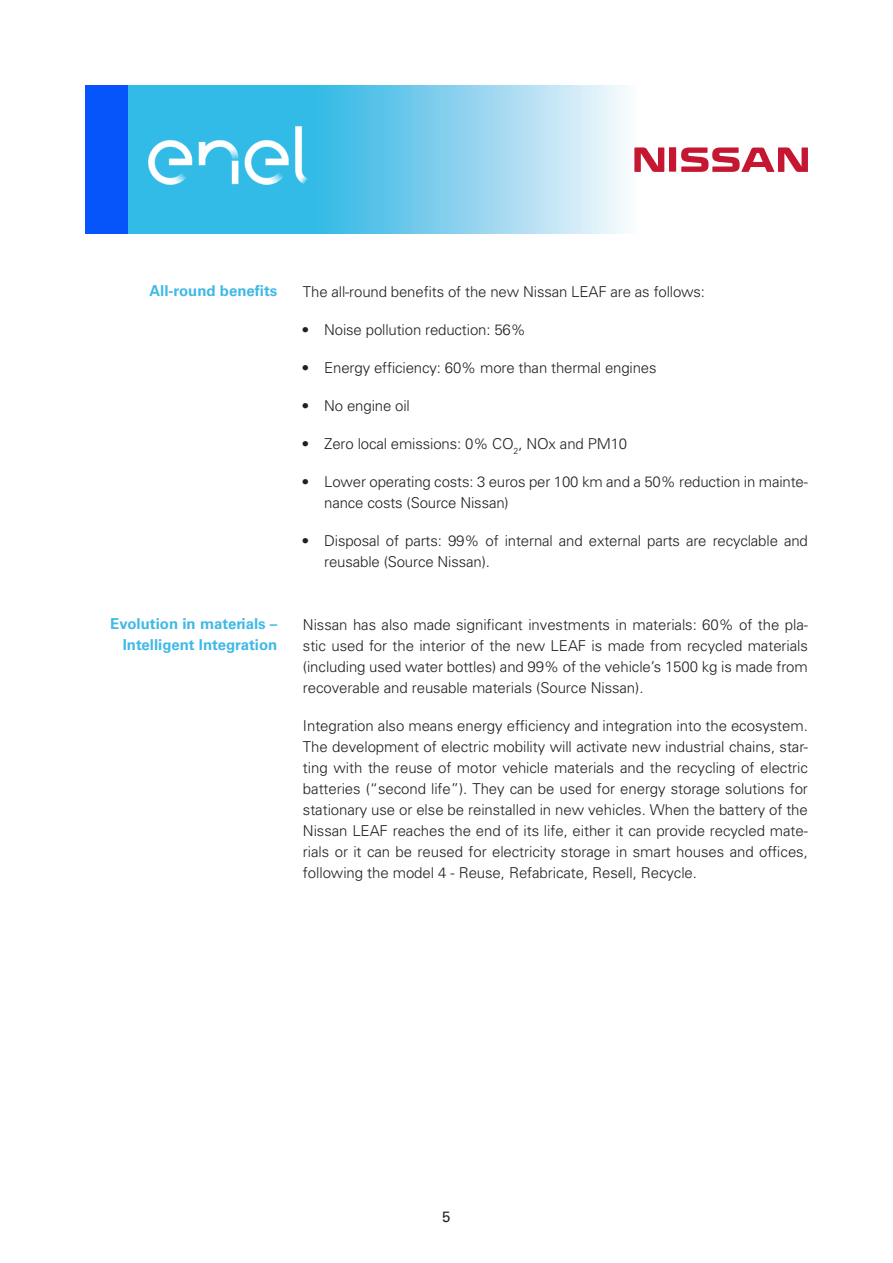
<style>
.page{position:relative;width:893px;height:1263px;background:#fff}
.page>*{position:absolute;margin:0;border:0;box-sizing:border-box;transform-origin:0 0}
.t1{font:300 15px/21px "Univers";letter-spacing:-.01em;color:#231f20}
.t2{font:700 15px/21px "Univers";color:#41b9e6;text-align:right}
.t3{font:15px "Univers";color:#231f20}
.t4{font:700 14.7px "Univers";color:#231f20}
</style>
<div class="page">
<svg style="left:128px;top:85px;width:497px;height:149px;background:#76ceed"></svg>
<div style="left:85px;top:85px;width:43px;height:149px;background:#0555fa"></div>
<div style="left:669px;top:147px;width:7px;height:25px;background:#c51632"></div>
<svg style="left:634px;top:147px;width:30px;height:25px"></svg>
<svg style="left:681px;top:147px;width:127px;height:25px"></svg>
<img style="left:149px;top:126px;width:158px;height:58px">
<p class="t2" style="left:149px;top:280px;width:129px">All-round benefits</p>
<p class="t2" style="left:110px;top:613px;width:169px">Evolution in materials –<br>Intelligent Integration</p>
<p class="t1" style="left:303px;top:281px;width:404px">The all-round benefits of the new Nissan LEAF are as follows:</p>
<p class="t1" style="left:324px;top:319px;width:203px">Noise pollution reduction: 56%</p>
<p class="t1" style="left:324px;top:357px;width:334px">Energy efficiency: 60% more than thermal engines</p>
<p class="t1" style="left:324px;top:395px;width:87px">No engine oil</p>
<p class="t1" style="left:324px;top:433px;width:305px">Zero local emissions: 0% CO<sub>2</sub>, NOx and PM10</p>
<p class="t1" style="left:324px;top:471px;width:485px">Lower operating costs: 3 euros per 100 km and a 50% reduction in mainte&shy;nance costs (Source Nissan)</p>
<p class="t1" style="left:324px;top:530px;width:485px">Disposal of parts: 99% of internal and external parts are recyclable and reusable (Source Nissan).</p>
<p class="t4" style="left:303px;top:321px;width:7px">•</p>
<p class="t4" style="left:303px;top:359px;width:7px">•</p>
<p class="t4" style="left:303px;top:397px;width:7px">•</p>
<p class="t4" style="left:303px;top:435px;width:7px">•</p>
<p class="t4" style="left:303px;top:473px;width:7px">•</p>
<p class="t4" style="left:303px;top:532px;width:7px">•</p>
<p class="t1" style="left:303px;top:614px;width:506px;text-align:justify">Nissan has also made significant investments in materials: 60% of the pla&shy;stic used for the interior of the new LEAF is made from recycled materials (including used water bottles) and 99% of the vehicle’s 1500 kg is made from recoverable and reusable materials (Source Nissan).</p>
<p class="t1" style="left:303px;top:715px;width:506px;text-align:justify">Integration also means energy efficiency and integration into the ecosystem.<br>The development of electric mobility will activate new industrial chains, star&shy;ting with the reuse of motor vehicle materials and the recycling of electric batteries (“second life”). They can be used for energy storage solutions for stationary use or else be reinstalled in new vehicles. When the battery of the Nissan LEAF reaches the end of its life, either it can provide recycled mate&shy;rials or it can be reused for electricity storage in smart houses and offices, following the model 4 - Reuse, Refabricate, Resell, Recycle.</p>
<p class="t3" style="left:442px;top:1208px;width:10px">5</p>
</div>
